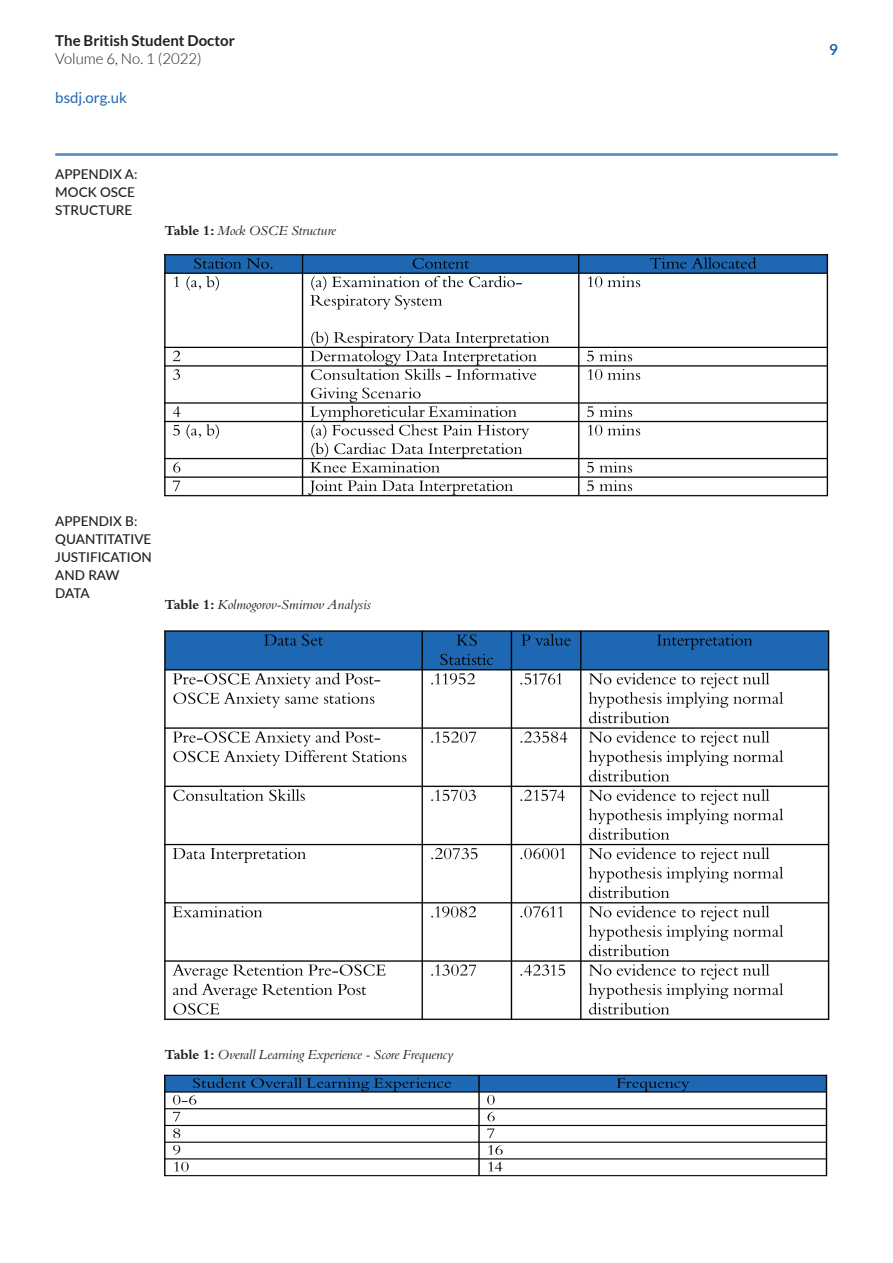
<style>
.page{position:relative;width:893px;height:1263px;background:#fff}
.page>*{position:absolute;margin:0;border:0;box-sizing:border-box;transform-origin:0 0}
.t1{font:700 15px "Lato";color:#231f20}
.t2{font:300 15px "Lato";color:#231f20}
.t3{font:15px "Lato";color:#1e68b3}
.t4{font:italic 13.5px "Borgia Pro";color:#231f20}
.t5{font:500 13.5px/18px "Lato";color:#231f20}
.s1{font-weight:700;font-style:normal}
</style>
<div class="page">
<hr style="left:55px;top:154px;width:783px;height:2px;background:#1e68b3">
<hr style="left:55px;top:153px;width:783px;height:1px;background:#1e68b3">
<img style="left:164px;top:253px;width:664px;height:244px">
<img style="left:164px;top:630px;width:665px;height:391px">
<img style="left:164px;top:1074px;width:663px;height:103px">
<p class="t1" style="left:55px;top:31px;width:181px">The British Student Doctor</p>
<p class="t2" style="left:55px;top:49px;width:148px">Volume 6, No. 1 (2022)</p>
<p class="t3" style="left:55px;top:88px;width:73px">bsdj.org.uk</p>
<p class="t5" style="left:55px;top:165px;width:84px">APPENDIX A:<br>MOCK OSCE<br>STRUCTURE</p>
<p class="t4" style="left:164px;top:223px;width:173px"><span class="s1">Table 1:</span> Mock OSCE Structure</p>
<p class="t5" style="left:55px;top:512px;width:98px">APPENDIX B:<br>QUANTITATIVE<br>JUSTIFICATION<br>AND RAW<br>DATA</p>
<p class="t4" style="left:164px;top:596px;width:208px"><span class="s1">Table 1:</span> Kolmogorov-Smirnov Analysis</p>
<p class="t4" style="left:164px;top:1046px;width:291px"><span class="s1">Table 1:</span> Overall Learning Experience - Score Frequency</p>
<p class="t3" style="left:829px;top:40px;width:10px">9</p>
</div>
